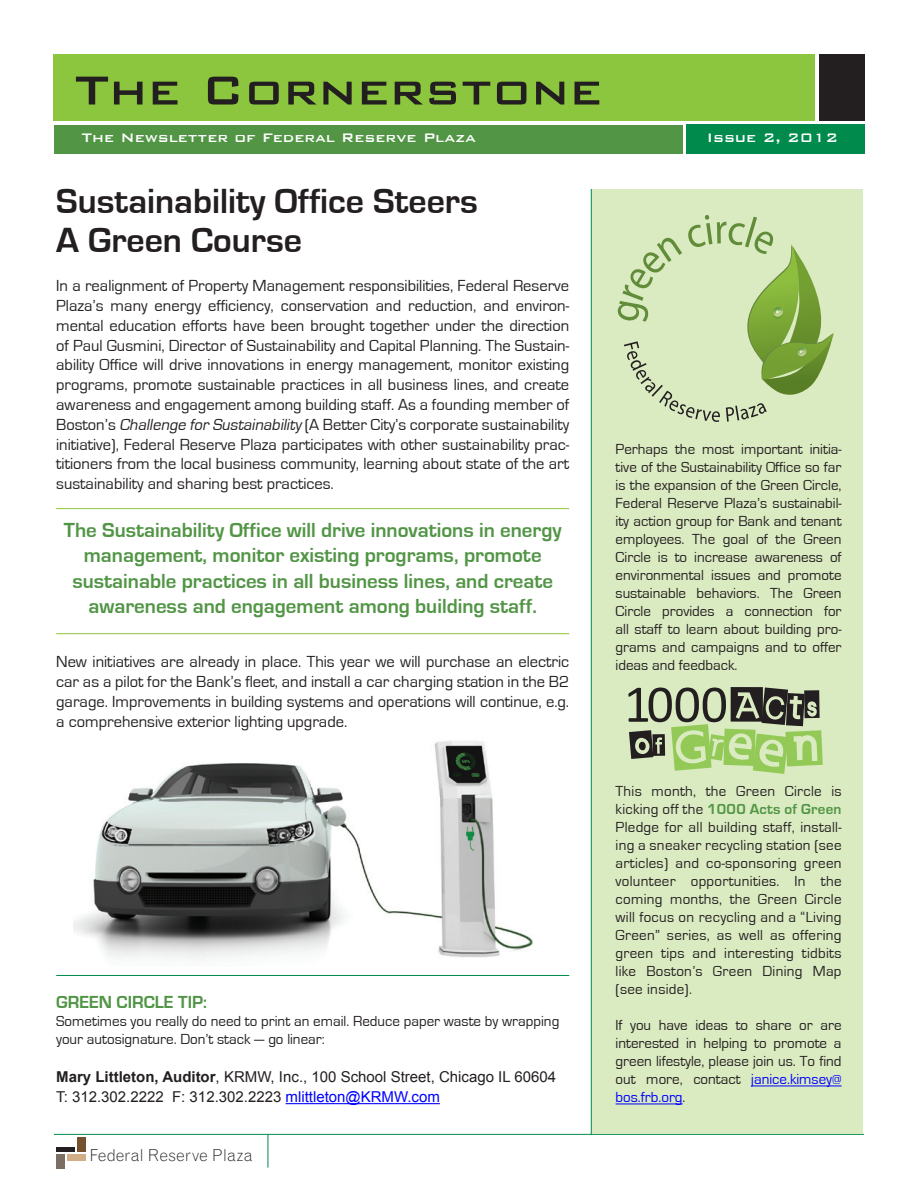
<style>
.page{position:relative;width:918px;height:1188px;background:#fff}
.page>*{position:absolute;margin:0;border:0;box-sizing:border-box;transform-origin:0 0}
.t1{font:500 54px "Bank Gothic";color:#231f20}
.t2{font:700 36px/39px "Eurostile";color:#231f20}
.t3{font:700 21px/25.2px "Eurostile";color:#519545;text-align:center}
.t4{font:700 18px "Eurostile";color:#519545}
.t5{font:16.5px/19.8px "Eurostile";color:#231f20;text-align:justify}
.t6{font:500 16.5px "Bank Gothic";color:#fff}
.t7{font:300 16.5px "Grotesque";color:#231f20}
.t8{font:15px/18px "Eurostile";color:#231f20;text-align:justify}
.t9{font:15px/19.8px "Arial";color:#231f20}
.s1{font-style:italic}
.s2{font-weight:700}
.s3{color:#00f}
.s4{font-weight:700;color:#519545}
</style>
<div class="page">
<hr style="left:54px;top:1134px;width:810px;height:1px;background:#008b4c">
<div style="left:67px;top:1154px;width:19px;height:7px;background:#d1ae85"></div>
<div style="left:56px;top:1154px;width:9px;height:15px;background:#7a6f62"></div>
<div style="left:56px;top:1147px;width:19px;height:5px;background:#231f20"></div>
<div style="left:77px;top:1138px;width:9px;height:14px;background:#75502e"></div>
<hr style="left:268px;top:1134px;width:1px;height:34px;background:#008b4c">
<div style="left:592px;top:189px;width:271px;height:945px;background:#daeac1"></div>
<div style="left:686px;top:124px;width:179px;height:29px;background:#008b4c"></div>
<div style="left:54px;top:125px;width:629px;height:29px;background:#519545"></div>
<div style="left:54px;top:55px;width:761px;height:66px;background:#8bc63e"></div>
<div style="left:819px;top:55px;width:46px;height:66px;background:#231f20"></div>
<hr style="left:591px;top:189px;width:1px;height:946px;background:#008b4c">
<hr style="left:751px;top:1085px;width:91px;height:1px;background:#00f">
<hr style="left:616px;top:1103px;width:67px;height:1px;background:#00f">
<svg style="left:617px;top:215px;width:217px;height:207px"></svg>
<svg style="left:628px;top:687px;width:195px;height:87px"></svg>
<hr style="left:286px;top:1103px;width:154px;height:1px;background:#00f">
<img style="left:74px;top:740px;width:459px;height:220px">
<hr style="left:56px;top:975px;width:513px;height:1px;background:#008b4c">
<hr style="left:56px;top:633px;width:513px;height:1px;background:#8bc63e">
<hr style="left:56px;top:508px;width:513px;height:1px;background:#8bc63e">
<h1 class="t1" style="left:75px;top:49px;width:529px">The Cornerstone</h1>
<p class="t6" style="left:82px;top:125px;width:396px">The Newsletter of Federal Reserve Plaza</p>
<p class="t6" style="left:707px;top:125px;width:133px">Issue 2, 2012</p>
<p class="t6" style="left:763px;top:125px;width:81px">xx, 20xx</p>
<h2 class="t2" style="left:56px;top:182px;width:423px">Sustainability Office Steers<br>A Green Course</h2>
<p class="t5" style="left:56px;top:276px;width:515px">In a realignment of Property Management responsibilities, Federal Reserve Plaza’s many energy efficiency, conservation and reduction, and environ&shy;mental education efforts have been brought together under the direction of Paul Gusmini, Director of Sustainability and Capital Planning. The Sustain&shy;ability Office will drive innovations in energy management, monitor existing programs, promote sustainable practices in all business lines, and create awareness and engagement among building staff. As a founding member of Boston’s <span class="s1">Challenge for Sustainability</span> (A Better City’s corporate sustainability initiative), Federal Reserve Plaza participates with other sustainability prac&shy;titioners from the local business community, learning about state of the art sustainability and sharing best practices.</p>
<h3 class="t3" style="left:64px;top:518px;width:499px">The Sustainability Office will drive innovations in energy management, monitor existing programs, promote sustainable practices in all business lines, and create awareness and engagement among building staff.</h3>
<p class="t5" style="left:56px;top:652px;width:514px">New initiatives are already in place. This year we will purchase an electric car as a pilot for the Bank’s fleet, and install a car charging station in the B2 garage. Improvements in building systems and operations will continue, e.g. a comprehensive exterior lighting upgrade.</p>
<p class="t8" style="left:616px;top:441px;width:228px">Perhaps the most important initia&shy;tive of the Sustainability Office so far is the expansion of the Green Circle, Federal Reserve Plaza’s sustainabil&shy;ity action group for Bank and tenant employees. The goal of the Green Circle is to increase awareness of environmental issues and promote sustainable behaviors. The Green Circle provides a connection for all staff to learn about building pro&shy;grams and campaigns and to offer ideas and feedback.</p>
<p class="t4" style="left:56px;top:993px;width:152px">GREEN CIRCLE TIP:</p>
<p class="t8" style="left:56px;top:1013px;width:505px">Sometimes you really do need to print an email. Reduce paper waste by wrapping your autosignature. Don’t stack — go linear:</p>
<p class="t9" style="left:56px;top:1067px;width:501px"><span class="s2">Mary Littleton, Auditor</span>, KRMW, Inc., 100 School Street, Chicago IL 60604<br>T: 312.302.2222 F: 312.302.2223 <span class="s3">mlittleton@KRMW.com</span></p>
<p class="t7" style="left:90px;top:1145px;width:165px">Federal Reserve Plaza</p>
<p class="t8" style="left:616px;top:783px;width:228px">This month, the Green Circle is kicking off the <span class="s4">1000 Acts of Green </span>Pledge for all building staff, install&shy;ing a sneaker recycling station (see articles) and co-sponsoring green volunteer opportunities. In the coming months, the Green Circle will focus on recycling and a “Living Green” series, as well as offering green tips and interesting tidbits like Boston’s Green Dining Map (see inside).</p>
<p class="t8" style="left:616px;top:1017px;width:227px">If you have ideas to share or are interested in helping to promote a green lifestyle, please join us. To find out more, contact <span class="s3">janice.kimsey@ bos.frb.org</span>.</p>
</div>
